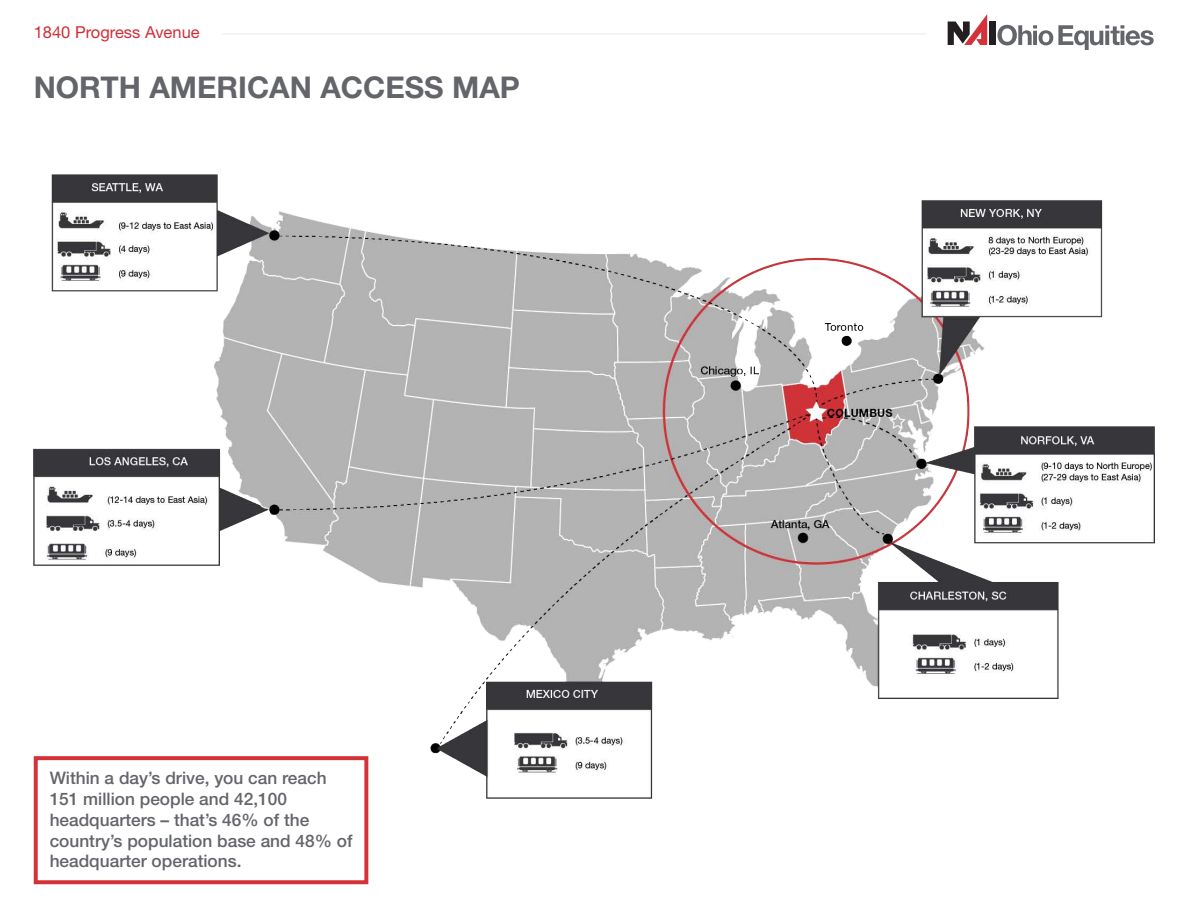
<style>
.page{position:relative;width:1188px;height:918px;background:#fff}
.page>*{position:absolute;margin:0;border:0;box-sizing:border-box;transform-origin:0 0}
.Page_Title{font:700 30px "Helvetica Neue LT Std";color:#63656a}
.t1{font:500 17.25px/20.7px "Helvetica Neue LT Std";color:#63656a}
.t2{font:16.5px "Helvetica Neue LT Std";color:#d02e37}
</style>
<div class="page">
<hr style="left:222px;top:33px;width:705px;height:2px;background:#f3f0f1">
<div style="left:989px;top:22px;width:6px;height:23px;background:#231f20"></div>
<svg style="left:948px;top:14px;width:39px;height:31px"></svg>
<svg style="left:997px;top:25px;width:157px;height:25px"></svg>
<img style="left:34px;top:174px;width:1120px;height:624px">
<div style="left:36px;top:758px;width:330px;height:124px;background:#fff"></div>
<div style="left:34px;top:756px;width:334px;height:128px;border:4px solid #d43238"></div>
<p class="t2" style="left:34px;top:22px;width:167px">1840 Progress Avenue</p>
<p class="Page_Title" style="left:34px;top:69px;width:488px">NORTH AMERICAN ACCESS MAP</p>
<p class="t1" style="left:50px;top:768px;width:304px">Within a day’s drive, you can reach<br>151 million people and 42,100 headquarters – that’s 46% of the country’s population base and 48% of headquarter operations.</p>
</div>
